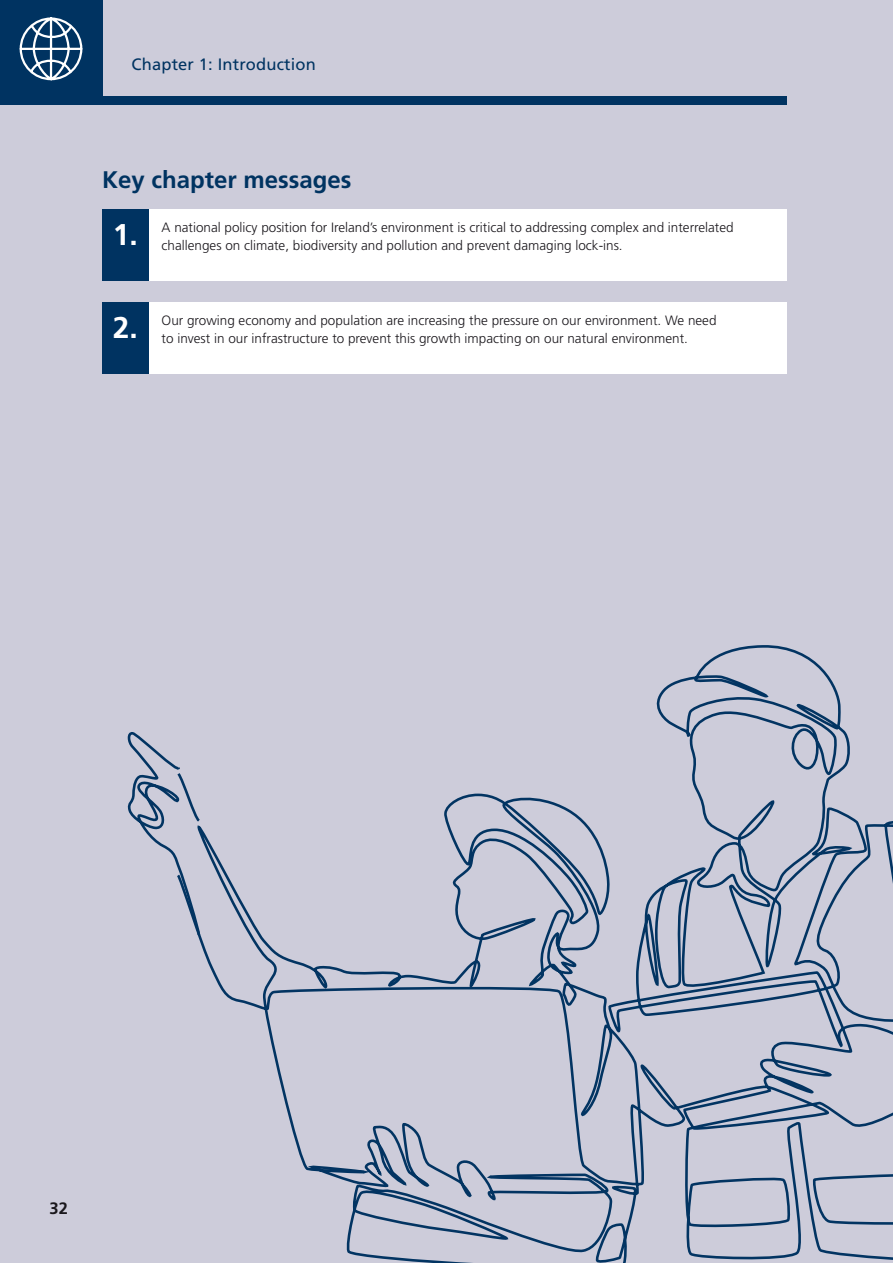
<style>
.page{position:relative;width:893px;height:1263px;background:#cdccda}
.page>*{position:absolute;margin:0;border:0;box-sizing:border-box;transform-origin:0 0}
.Body_0-0__3{font:700 30px "Frutiger LT Std";color:#fff}
.t1{font:700 24px "Frutiger LT Std";color:#003361}
.t2{font:16.5px "Frutiger LT Std";letter-spacing:.01em;color:#003361}
.t3{font:700 16.5px "Frutiger LT Std";color:#1a171c}
.Body_0-0__3-2{font:300 13.5px/18px "Frutiger LT Std";color:#1a171c}
</style>
<div class="page">
<svg style="left:198px;top:645px;width:695px;height:618px"></svg>
<svg style="left:127px;top:730px;width:75px;height:207px"></svg>
<div style="left:0;top:96px;width:787px;height:9px;background:#003361"></div>
<div style="left:0;top:0;width:102px;height:98px;background:#003361"></div>
<svg style="left:19px;top:17px;width:64px;height:64px"></svg>
<div style="left:102px;top:209px;width:47px;height:72px;background:#003361"></div>
<div style="left:149px;top:209px;width:638px;height:72px;background:#fff"></div>
<div style="left:102px;top:302px;width:47px;height:72px;background:#003361"></div>
<div style="left:149px;top:302px;width:638px;height:72px;background:#fff"></div>
<p class="t2" style="left:132px;top:54px;width:186px">Chapter 1: Introduction</p>
<h1 class="t1" style="left:102px;top:166px;width:251px">Key chapter messages</h1>
<p class="Body_0-0__3" style="left:113px;top:217px;width:27px">1.</p>
<p class="Body_0-0__3-2" style="left:162px;top:219px;width:574px">A national policy position for Ireland’s environment is critical to addressing complex and interrelated challenges on climate, biodiversity and pollution and prevent damaging lock-ins.</p>
<p class="Body_0-0__3" style="left:113px;top:309px;width:27px">2.</p>
<p class="Body_0-0__3-2" style="left:162px;top:312px;width:556px">Our growing economy and population are increasing the pressure on our environment. We need to invest in our infrastructure to prevent this growth impacting on our natural environment.</p>
<p class="t3" style="left:50px;top:1198px;width:20px">32</p>
</div>
